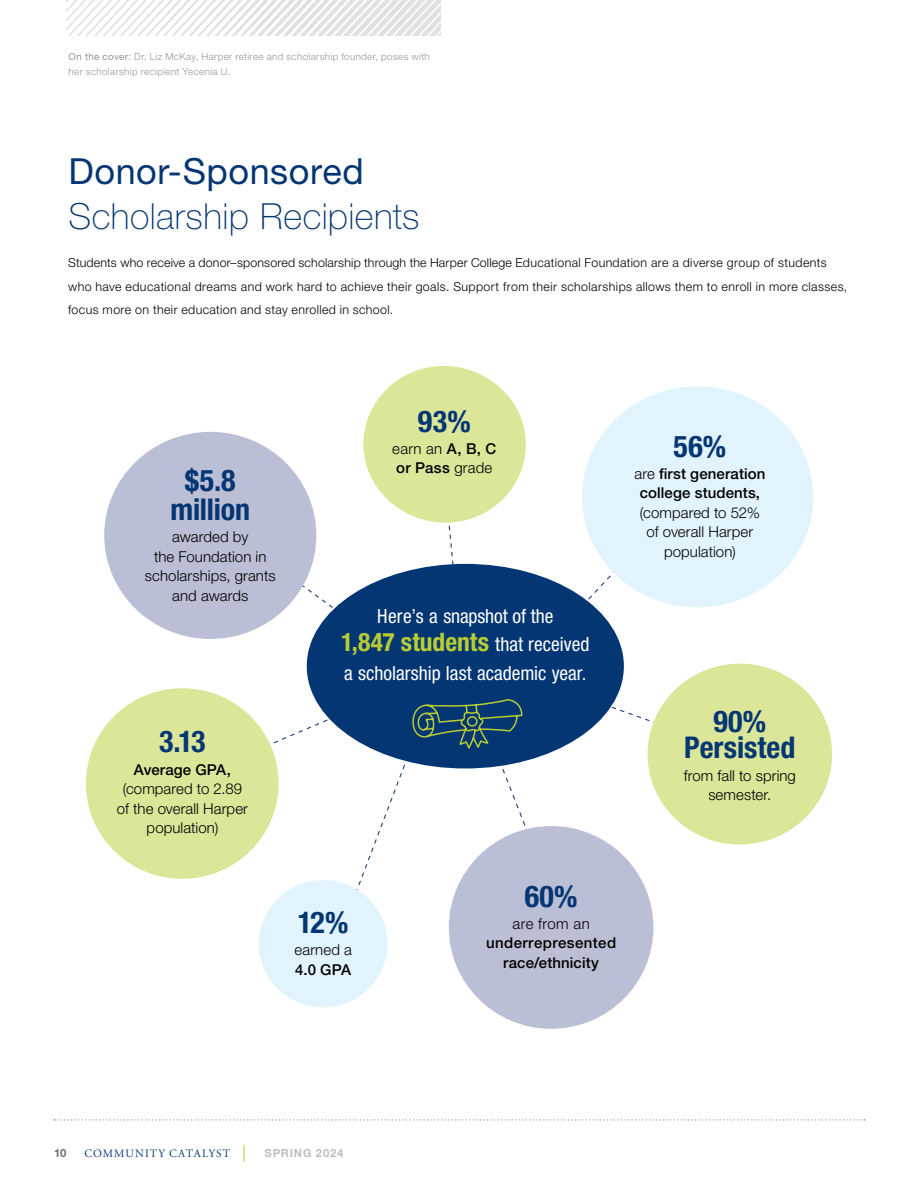
<style>
.page{position:relative;width:918px;height:1188px;background:#fff}
.page>*{position:absolute;margin:0;border:0;box-sizing:border-box;transform-origin:0 0}
.t1{font:100 36px "Helvetica Neue LT Std";letter-spacing:.01em;color:#043673}
.t2{font:36px "Helvetica Neue LT Std";letter-spacing:.015em;color:#043673}
.t3{font:700 condensed 30px/28.5px "Helvetica Neue LT Std";letter-spacing:-.005em;color:#043673;text-align:center}
.t4{font:700 condensed 25.5px "Helvetica Neue LT Std";color:#b8cc33}
.t5{font:condensed 19.5px "Helvetica Neue LT Std";color:#fff}
.t6{font:300 15px/19.5px "Helvetica Neue LT Std";letter-spacing:.005em;color:#000;text-align:center}
.t7{font:500 15px/19.5px "Helvetica Neue LT Std";letter-spacing:.01em;color:#000;text-align:center}
.t8{font:300 15px "Helvetica Neue LT Std";letter-spacing:.03em;color:#000}
.t9{font:300 12.3px/23.2px "Helvetica Neue LT Std";letter-spacing:.03em;color:#000}
.t10{font:11.25px "Adobe Garamond Pro";letter-spacing:.095em;color:#043673}
.t11{font:700 11.25px "Helvetica Neue LT Std";letter-spacing:.075em;color:#bcbec0}
.t12{font:700 11.25px "Helvetica Neue LT Std";color:#6d6e71}
.t13{font:300 9.75px/15px "Helvetica Neue LT Std";letter-spacing:.04em;color:#92979a}
.s1{font-weight:400}
.s2{font-weight:500}
.s3{font-weight:400;font-size:19.5px;color:#fff}
.s4{font-weight:300}
</style>
<div class="page">
<svg style="left:67px;top:0;width:374px;height:36px"></svg>
<svg style="left:244px;top:1145px;width:1px;height:17px"></svg>
<svg style="left:54px;top:1119px;width:811px;height:1px"></svg>
<svg style="left:446px;top:522px;width:9px;height:43px"></svg>
<svg style="left:281px;top:553px;width:59px;height:61px"></svg>
<svg style="left:575px;top:691px;width:99px;height:49px"></svg>
<svg style="left:574px;top:538px;width:74px;height:76px"></svg>
<div style="left:104px;top:432px;width:212px;height:207px;background:#bbbfd6;border-radius:50%"></div>
<div style="left:363px;top:366px;width:163px;height:157px;background:#dbe699;border-radius:50%"></div>
<div style="left:86px;top:688px;width:193px;height:191px;background:#dbe699;border-radius:50%"></div>
<div style="left:648px;top:664px;width:184px;height:181px;background:#dbe699;border-radius:50%"></div>
<div style="left:259px;top:880px;width:128px;height:127px;background:#e1f4fd;border-radius:50%"></div>
<div style="left:307px;top:564px;width:317px;height:204px;background:#043673;border-radius:50%"></div>
<div style="left:449px;top:826px;width:204px;height:203px;background:#bbbfd6;border-radius:50%"></div>
<div style="left:582px;top:386px;width:231px;height:221px;background:#e1f4fd;border-radius:50%"></div>
<svg style="left:173px;top:659px;width:357px;height:277px"></svg>
<p class="t13" style="left:69px;top:49px;width:363px"><span class="s1">On the cover:</span> Dr. Liz McKay, Harper retiree and scholarship founder, poses with her scholarship recipient Yecenia U.</p>
<h1 class="t2" style="left:69px;top:150px;width:297px">Donor-Sponsored</h1>
<h1 class="t1" style="left:69px;top:196px;width:353px">Scholarship Recipients</h1>
<p class="t9" style="left:68px;top:251px;width:781px">Students who receive a donor–sponsored scholarship through the Harper College Educational Foundation are a diverse group of students who have educational dreams and work hard to achieve their goals. Support from their scholarships allows them to enroll in more classes, focus more on their education and stay enrolled in school.</p>
<h2 class="t3" style="left:171px;top:466px;width:81px">$5.8 million</h2>
<p class="t6" style="left:145px;top:527px;width:132px">awarded by<br>the Foundation in scholarships, grants and awards</p>
<h2 class="t3" style="left:159px;top:727px;width:48px">3.13</h2>
<p class="t7" style="left:134px;top:759px;width:98px">Average GPA,</p>
<p class="t6" style="left:117px;top:779px;width:133px">(compared to 2.89 of the overall Harper population)</p>
<h2 class="t3" style="left:418px;top:406px;width:55px">93%</h2>
<p class="t6" style="left:392px;top:439px;width:106px;text-align:left">earn an <span class="s2">A, B, C or Pass</span> grade</p>
<h3 class="t5" style="left:377px;top:604px;width:178px">Here’s a snapshot of the</h3>
<h3 class="t4" style="left:341px;top:627px;width:250px">1,847 students <span class="s3">that received</span></h3>
<h3 class="t5" style="left:344px;top:661px;width:244px">a scholarship last academic year.</h3>
<h2 class="t3" style="left:674px;top:431px;width:54px">56%</h2>
<p class="t7" style="left:635px;top:464px;width:132px"><span class="s4">are</span> first generation college students,</p>
<p class="t6" style="left:640px;top:503px;width:122px">(compared to 52% of overall Harper population)</p>
<h2 class="t3" style="left:684px;top:707px;width:113px;line-height:26.7px">90%<br>Persisted</h2>
<p class="t6" style="left:684px;top:765px;width:114px">from fall to spring semester.</p>
<h2 class="t3" style="left:298px;top:908px;width:52px">12%</h2>
<p class="t6" style="left:294px;top:940px;width:59px">earned a</p>
<p class="t7" style="left:295px;top:959px;width:57px">4.0 GPA</p>
<h2 class="t3" style="left:525px;top:881px;width:54px">60%</h2>
<p class="t8" style="left:512px;top:914px;width:79px">are from an</p>
<p class="t7" style="left:486px;top:933px;width:132px">underrepresented race/ethnicity</p>
<p class="t12" style="left:54px;top:1146px;width:14px">10</p>
<p class="t10" style="left:84px;top:1147px;width:147px">COMMUNITY CATALYST</p>
<p class="t11" style="left:265px;top:1146px;width:81px">SPRING 2024</p>
</div>
